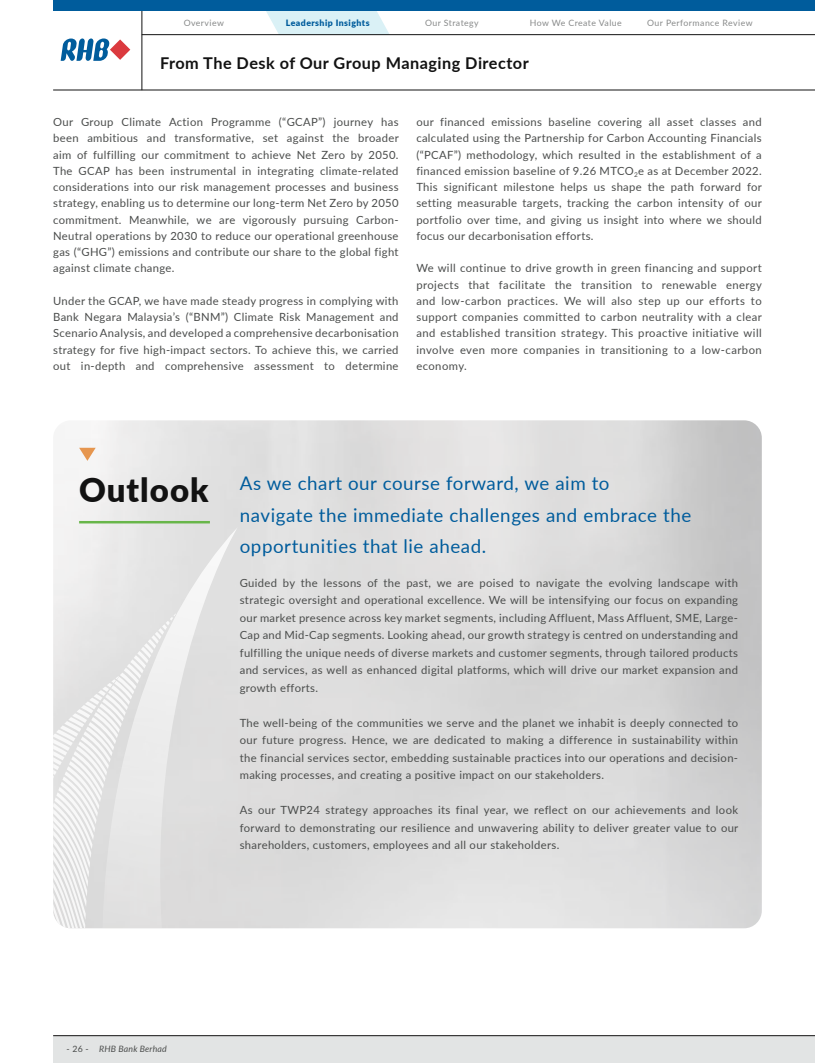
<style>
.page{position:relative;width:815px;height:1063px;background:#fff}
.page>*{position:absolute;margin:0;border:0;box-sizing:border-box;transform-origin:0 0}
.t1{font:900 33px "Lato";letter-spacing:.03em;color:#121212}
.t2{font:18.75px/31.2px "Lato";letter-spacing:.03em;color:#005c9c}
.t3{font:700 16.25px "Lato";letter-spacing:.03em;color:#121212}
.t4{font:11.25px/16.2px "Lato";letter-spacing:.03em;color:#4a4c4b;text-align:justify}
.t5{font:8.75px "Lato";letter-spacing:.05em;color:#888a8a}
.t6{font:900 8.75px "Lato";letter-spacing:.05em;color:#005c9c}
.t7{font:italic 8.75px "Lato";letter-spacing:.02em;color:#4a4c4b}
.s1{font-style:normal}
</style>
<div class="page">
<svg style="left:266px;top:11px;width:123px;height:23px;background:#ddf2f6"></svg>
<div style="left:53px;top:1036px;width:762px;height:27px;background:#e2e4e4"></div>
<svg style="left:61px;top:38px;width:69px;height:23px"></svg>
<hr style="left:53px;top:90px;width:762px;height:1px;background:#121212">
<hr style="left:53px;top:1035px;width:762px;height:1px;background:#121212">
<hr style="left:142px;top:11px;width:1px;height:79px;background:#121212">
<div style="left:53px;top:0;width:762px;height:11px;background:#005c9c"></div>
<hr style="left:142px;top:34px;width:673px;height:1px;background:#121212">
<svg style="left:53px;top:612px;width:22px;height:316px"></svg>
<svg style="left:75px;top:527px;width:163px;height:401px;background:#e3e3e3"></svg>
<hr style="left:79px;top:521px;width:131px;height:2px;background:#68b64a">
<svg style="left:79px;top:448px;width:17px;height:13px"></svg>
<p class="t5" style="left:184px;top:17px;width:42px">Overview</p>
<p class="t6" style="left:286px;top:16px;width:85px">Leadership Insights</p>
<p class="t5" style="left:425px;top:17px;width:55px">Our Strategy</p>
<p class="t5" style="left:530px;top:17px;width:94px">How We Create Value</p>
<p class="t5" style="left:647px;top:17px;width:107px">Our Performance Review</p>
<h3 class="t3" style="left:160px;top:51px;width:370px">From The Desk of Our Group Managing Director</h3>
<p class="t4" style="left:53px;top:114px;width:347px">Our Group Climate Action Programme (“GCAP”) journey has been ambitious and transformative, set against the broader aim of fulfilling our commitment to achieve Net Zero by 2050.<br>The GCAP has been instrumental in integrating climate-related considerations into our risk management processes and business strategy, enabling us to determine our long-term Net Zero by 2050 commitment. Meanwhile, we are vigorously pursuing Carbon-Neutral operations by 2030 to reduce our operational greenhouse gas (“GHG”) emissions and contribute our share to the global fight against climate change.</p>
<p class="t4" style="left:53px;top:292px;width:347px">Under the GCAP, we have made steady progress in complying with Bank Negara Malaysia’s (“BNM”) Climate Risk Management and Scenario Analysis, and developed a comprehensive decarbonisation strategy for five high-impact sectors. To achieve this, we carried out in-depth and comprehensive assessment to determine</p>
<p class="t4" style="left:416px;top:113px;width:347px">our financed emissions baseline covering all asset classes and calculated using the Partnership for Carbon Accounting Financials (“PCAF”) methodology, which resulted in the establishment of a financed emission baseline of 9.26 MTCO<sub>2</sub>e as at December 2022.<br>This significant milestone helps us shape the path forward for setting measurable targets, tracking the carbon intensity of our portfolio over time, and giving us insight into where we should focus our decarbonisation efforts.</p>
<p class="t4" style="left:416px;top:260px;width:347px">We will continue to drive growth in green financing and support projects that facilitate the transition to renewable energy and low-carbon practices. We will also step up our efforts to support companies committed to carbon neutrality with a clear and established transition strategy. This proactive initiative will involve even more companies in transitioning to a low-carbon economy.</p>
<h1 class="t1" style="left:79px;top:465px;width:131px">Outlook</h1>
<h2 class="t2" style="left:240px;top:467px;width:453px">As we chart our course forward, we aim to<br>navigate the immediate challenges and embrace the opportunities that lie ahead.</h2>
<p class="t4" style="left:240px;top:573px;width:500px;line-height:17.5px">Guided by the lessons of the past, we are poised to navigate the evolving landscape with strategic oversight and operational excellence. We will be intensifying our focus on expanding our market presence across key market segments, including Affluent, Mass Affluent, SME, Large-Cap and Mid-Cap segments. Looking ahead, our growth strategy is centred on understanding and fulfilling the unique needs of diverse markets and customer segments, through tailored products and services, as well as enhanced digital platforms, which will drive our market expansion and growth efforts.</p>
<p class="t4" style="left:240px;top:713px;width:500px;line-height:17.5px">The well-being of the communities we serve and the planet we inhabit is deeply connected to our future progress. Hence, we are dedicated to making a difference in sustainability within the financial services sector, embedding sustainable practices into our operations and decision&shy;making processes, and creating a positive impact on our stakeholders.</p>
<p class="t4" style="left:240px;top:801px;width:500px;line-height:17.5px">As our TWP24 strategy approaches its final year, we reflect on our achievements and look forward to demonstrating our resilience and unwavering ability to deliver greater value to our shareholders, customers, employees and all our stakeholders.</p>
<p class="t7" style="left:67px;top:1043px;width:102px"><span class="s1">- 26 -</span> RHB Bank Berhad</p>
</div>
